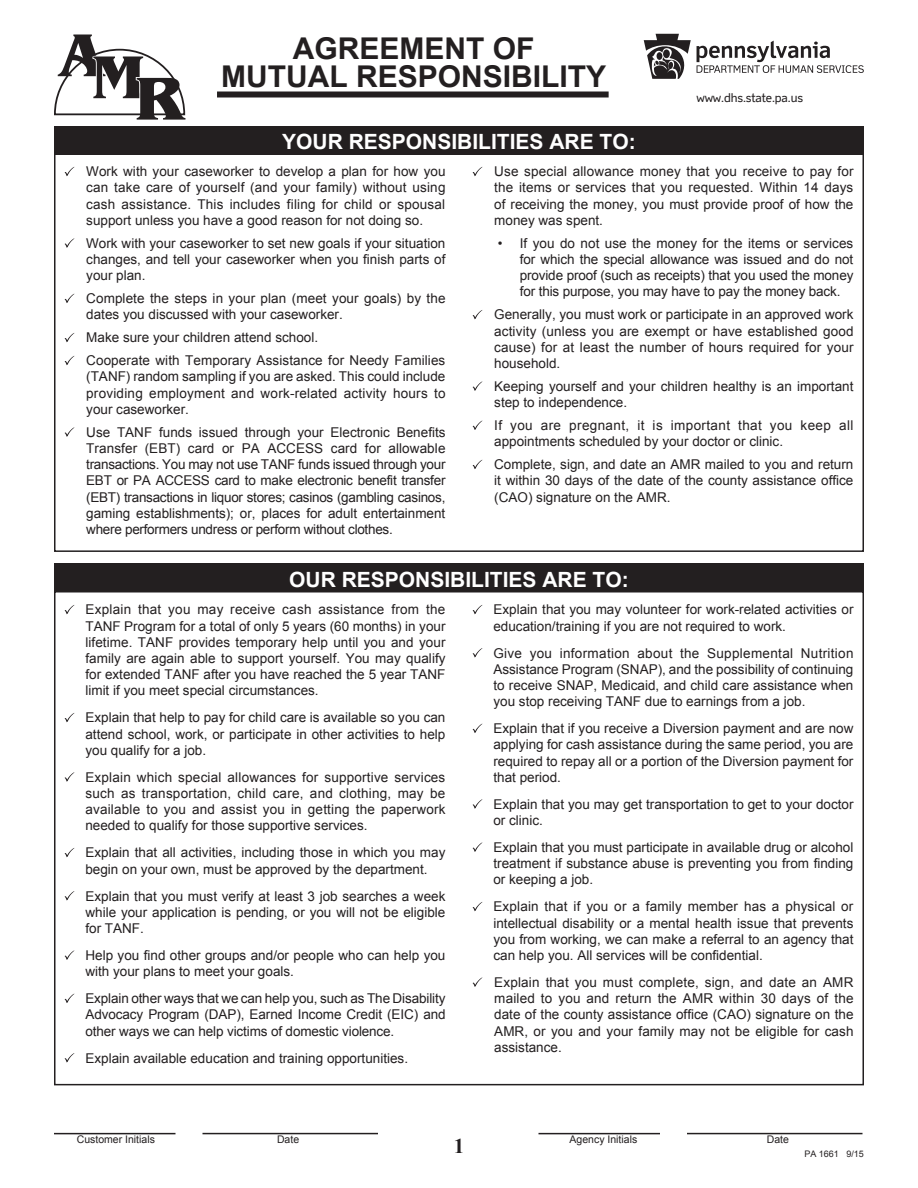
<style>
.page{position:relative;width:918px;height:1188px;background:#fff}
.page>*{position:absolute;margin:0;border:0;box-sizing:border-box;transform-origin:0 0}
.t1{font:700 30px/28.5px "Arial";color:#231f20;text-align:center}
.t2{font:700 21px "Arial";color:#fff}
.t3{font:700 21px "Times New Roman";color:#231f20}
.t4{font:13.5px/16.2px "Arial";color:#231f20;text-align:justify}
.t5{font:12px "Felbridge";letter-spacing:-.01em;color:#231f20}
.t6{font:10.5px "Arial";color:#231f20}
.t7{font:9px "Arial";color:#231f20}
</style>
<div class="page">
<hr style="left:54px;top:1133px;width:122px;height:1px;background:#231f20">
<hr style="left:202px;top:1133px;width:176px;height:1px;background:#231f20">
<hr style="left:538px;top:1133px;width:122px;height:1px;background:#231f20">
<hr style="left:687px;top:1133px;width:175px;height:1px;background:#231f20">
<div style="left:217px;top:92px;width:392px;height:6px;background:#231f20"></div>
<svg style="left:54px;top:35px;width:132px;height:85px"></svg>
<svg style="left:65px;top:167px;width:9px;height:9px"></svg>
<svg style="left:65px;top:238px;width:9px;height:10px"></svg>
<svg style="left:65px;top:294px;width:9px;height:9px"></svg>
<svg style="left:65px;top:333px;width:9px;height:9px"></svg>
<svg style="left:65px;top:356px;width:9px;height:9px"></svg>
<svg style="left:65px;top:427px;width:9px;height:10px"></svg>
<svg style="left:473px;top:167px;width:9px;height:9px"></svg>
<svg style="left:473px;top:310px;width:9px;height:9px"></svg>
<svg style="left:473px;top:381px;width:9px;height:10px"></svg>
<svg style="left:473px;top:421px;width:9px;height:9px"></svg>
<svg style="left:473px;top:460px;width:9px;height:9px"></svg>
<div style="left:54px;top:126px;width:810px;height:28px;background:#231f20"></div>
<svg style="left:65px;top:605px;width:9px;height:9px"></svg>
<svg style="left:65px;top:713px;width:9px;height:9px"></svg>
<svg style="left:65px;top:772px;width:9px;height:10px"></svg>
<svg style="left:65px;top:848px;width:9px;height:9px"></svg>
<svg style="left:65px;top:891px;width:9px;height:10px"></svg>
<svg style="left:65px;top:950px;width:9px;height:10px"></svg>
<svg style="left:65px;top:994px;width:9px;height:9px"></svg>
<svg style="left:65px;top:1053px;width:9px;height:10px"></svg>
<svg style="left:473px;top:605px;width:9px;height:9px"></svg>
<svg style="left:473px;top:648px;width:9px;height:10px"></svg>
<svg style="left:473px;top:724px;width:9px;height:9px"></svg>
<svg style="left:473px;top:799px;width:9px;height:10px"></svg>
<svg style="left:473px;top:842px;width:9px;height:10px"></svg>
<svg style="left:473px;top:902px;width:9px;height:9px"></svg>
<svg style="left:473px;top:977px;width:9px;height:10px"></svg>
<div style="left:54px;top:563px;width:810px;height:29px;background:#231f20"></div>
<svg style="left:697px;top:41px;width:167px;height:32px"></svg>
<svg style="left:644px;top:34px;width:47px;height:45px"></svg>
<div style="left:663px;top:49px;width:7px;height:9px;background:#231f20;border-radius:50%"></div>
<h1 class="t1" style="left:221px;top:35px;width:387px">AGREEMENT OF<br>MUTUAL RESPONSIBILITY</h1>
<h2 class="t2" style="left:282px;top:128px;width:355px">YOUR RESPONSIBILITIES ARE TO:</h2>
<p class="t5" style="left:696px;top:90px;width:108px">www.dhs.state.pa.us</p>
<p class="t4" style="left:86px;top:164px;width:361px">Work with your caseworker to develop a plan for how you can take care of yourself (and your family) without using cash assistance. This includes filing for child or spousal support unless you have a good reason for not doing so.</p>
<p class="t4" style="left:86px;top:235px;width:361px">Work with your caseworker to set new goals if your situation changes, and tell your caseworker when you finish parts of your plan.</p>
<p class="t4" style="left:86px;top:290px;width:361px">Complete the steps in your plan (meet your goals) by the dates you discussed with your caseworker.</p>
<p class="t4" style="left:86px;top:326px;width:361px;line-height:23px">Make sure your children attend school.<br>Cooperate with Temporary Assistance for Needy Families</p>
<p class="t4" style="left:86px;top:369px;width:361px">(TANF) random sampling if you are asked. This could include providing employment and work-related activity hours to your caseworker.</p>
<p class="t4" style="left:86px;top:424px;width:361px">Use TANF funds issued through your Electronic Benefits Transfer (EBT) card or PA ACCESS card for allowable transactions. You may not use TANF funds issued through your EBT or PA ACCESS card to make electronic benefit transfer (EBT) transactions in liquor stores; casinos (gambling casinos, gaming establishments); or, places for adult entertainment where performers undress or perform without clothes.</p>
<p class="t4" style="left:494px;top:164px;width:361px">Use special allowance money that you receive to pay for the items or services that you requested. Within 14 days of receiving the money, you must provide proof of how the money was spent.</p>
<p class="t4" style="left:520px;top:235px;width:335px;text-indent:-22px">• If you do not use the money for the items or services for which the special allowance was issued and do not provide proof (such as receipts) that you used the money for this purpose, you may have to pay the money back.</p>
<p class="t4" style="left:494px;top:307px;width:361px">Generally, you must work or participate in an approved work activity (unless you are exempt or have established good cause) for at least the number of hours required for your household.</p>
<p class="t4" style="left:494px;top:378px;width:361px">Keeping yourself and your children healthy is an important step to independence.</p>
<p class="t4" style="left:494px;top:417px;width:361px">If you are pregnant, it is important that you keep all appointments scheduled by your doctor or clinic.</p>
<p class="t4" style="left:494px;top:457px;width:361px">Complete, sign, and date an AMR mailed to you and return it within 30 days of the date of the county assistance office (CAO) signature on the AMR.</p>
<h2 class="t2" style="left:289px;top:565px;width:341px">OUR RESPONSIBILITIES ARE TO:</h2>
<p class="t4" style="left:85px;top:602px;width:362px">Explain that you may receive cash assistance from the TANF Program for a total of only 5 years (60 months) in your lifetime. TANF provides temporary help until you and your family are again able to support yourself. You may qualify for extended TANF after you have reached the 5 year TANF limit if you meet special circumstances.</p>
<p class="t4" style="left:85px;top:710px;width:362px">Explain that help to pay for child care is available so you can attend school, work, or participate in other activities to help you qualify for a job.</p>
<p class="t4" style="left:85px;top:769px;width:362px">Explain which special allowances for supportive services such as transportation, child care, and clothing, may be available to you and assist you in getting the paperwork needed to qualify for those supportive services.</p>
<p class="t4" style="left:85px;top:845px;width:362px">Explain that all activities, including those in which you may begin on your own, must be approved by the department.</p>
<p class="t4" style="left:85px;top:888px;width:362px">Explain that you must verify at least 3 job searches a week while your application is pending, or you will not be eligible for TANF.</p>
<p class="t4" style="left:85px;top:947px;width:362px">Help you find other groups and/or people who can help you with your plans to meet your goals.</p>
<p class="t4" style="left:85px;top:990px;width:362px">Explain other ways that we can help you, such as The Disability Advocacy Program (DAP), Earned Income Credit (EIC) and other ways we can help victims of domestic violence.</p>
<p class="t4" style="left:85px;top:1050px;width:324px">Explain available education and training opportunities.</p>
<p class="t4" style="left:493px;top:602px;width:362px">Explain that you may volunteer for work-related activities or education/training if you are not required to work.</p>
<p class="t4" style="left:493px;top:645px;width:362px">Give you information about the Supplemental Nutrition Assistance Program (SNAP), and the possibility of continuing to receive SNAP, Medicaid, and child care assistance when you stop receiving TANF due to earnings from a job.</p>
<p class="t4" style="left:493px;top:720px;width:362px">Explain that if you receive a Diversion payment and are now applying for cash assistance during the same period, you are required to repay all or a portion of the Diversion payment for that period.</p>
<p class="t4" style="left:493px;top:796px;width:362px">Explain that you may get transportation to get to your doctor or clinic.</p>
<p class="t4" style="left:493px;top:839px;width:362px">Explain that you must participate in available drug or alcohol treatment if substance abuse is preventing you from finding or keeping a job.</p>
<p class="t4" style="left:493px;top:899px;width:362px">Explain that if you or a family member has a physical or intellectual disability or a mental health issue that prevents you from working, we can make a referral to an agency that can help you. All services will be confidential.</p>
<p class="t4" style="left:494px;top:974px;width:361px">Explain that you must complete, sign, and date an AMR mailed to you and return the AMR within 30 days of the date of the county assistance office (CAO) signature on the AMR, or you and your family may not be eligible for cash assistance.</p>
<p class="t6" style="left:77px;top:1133px;width:80px">Customer Initials</p>
<p class="t6" style="left:277px;top:1133px;width:24px">Date</p>
<p class="t6" style="left:570px;top:1133px;width:69px">Agency Initials</p>
<p class="t6" style="left:767px;top:1133px;width:24px">Date</p>
<h2 class="t3" style="left:454px;top:1132px;width:12px">1</h2>
<p class="t7" style="left:804px;top:1147px;width:61px">PA 1661 9/15</p>
</div>
